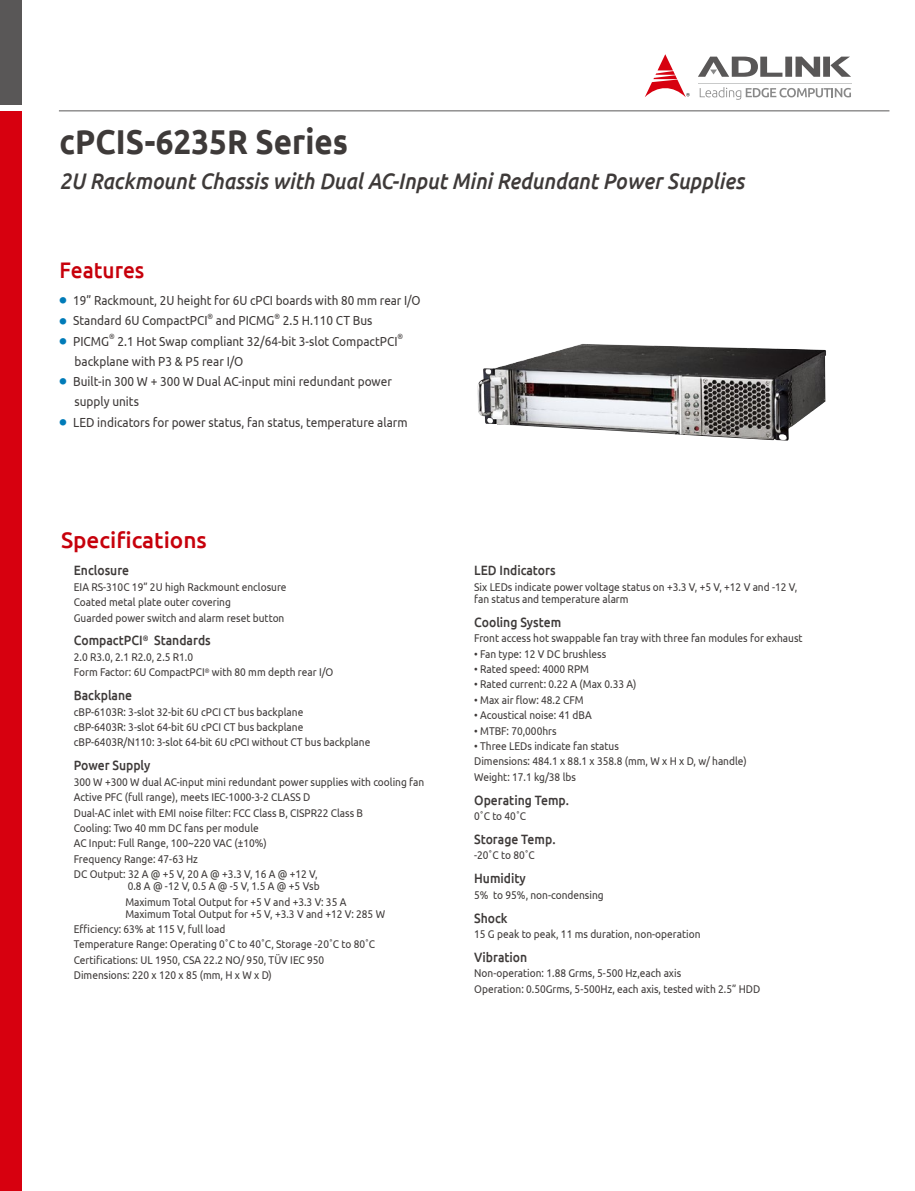
<style>
.page{position:relative;width:915px;height:1191px;background:#fff}
.page>*{position:absolute;margin:0;border:0;box-sizing:border-box;transform-origin:0 0}
.t1{font:700 34.5px "Ubuntu";color:#3e3a39;scale:.91 1}
.t2{font:italic 500 22.5px "Ubuntu";color:#3e3a39;scale:.91 1}
.t3{font:500 22.5px "Ubuntu";color:#c7000b}
.t4{font:500 22.5px "Ubuntu";color:#c7000b;scale:.93 1}
.t5{font:500 13.5px "Ubuntu";color:#3e3a39;scale:.9 1}
.t6{font:13.2px/20.2px "Ubuntu";color:#3e3a39;scale:.9 1}
.t7{font:13.2px "Ubuntu";color:#3e3a39;scale:.89 1}
.t8{font:11.25px/15.5px "Ubuntu";color:#3e3a39;scale:.9 1}
.t9{font:7.65px "Ubuntu";color:#3e3a39;scale:.9 1}
.s1{font-family:"Adobe Ming Std";font-weight:300;font-size:7.2px;color:#007bb8}
</style>
<div class="page">
<div style="left:0;top:111px;width:21px;height:1080px;background:#d7000f"></div>
<div style="left:0;top:0;width:21px;height:104px;background:#595757"></div>
<svg style="left:698px;top:57px;width:152px;height:20px"></svg>
<svg style="left:645px;top:54px;width:44px;height:43px"></svg>
<svg style="left:699px;top:87px;width:151px;height:13px"></svg>
<hr style="left:697px;top:83px;width:154px;height:1px;background:#c9caca">
<hr style="left:59px;top:110px;width:830px;height:1px;background:#595757">
<img style="left:477px;top:344px;width:349px;height:97px">
<h1 class="t1" style="left:60px;top:120px;width:318px">cPCIS-6235R Series</h1>
<h2 class="t2" style="left:60px;top:168px;width:753px">2U Rackmount Chassis with Dual AC-Input Mini Redundant Power Supplies</h2>
<h2 class="t4" style="left:60px;top:255px;width:93px">Features</h2>
<p class="t7" style="left:60px;top:292px;width:407px"><span class="s1">●</span> 19” Rackmount, 2U height for 6U cPCI boards with 80 mm rear I/O</p>
<p class="t6" style="left:60px;top:310px;width:166px"><span class="s1">●</span> Standard 6U CompactPCI</p>
<p class="t9" style="left:207px;top:312px;width:8px">®</p>
<p class="t6" style="left:216px;top:310px;width:67px">and PICMG</p>
<p class="t9" style="left:274px;top:312px;width:8px">®</p>
<p class="t6" style="left:283px;top:310px;width:101px">2.5 H.110 CT Bus</p>
<p class="t6" style="left:60px;top:330px;width:57px"><span class="s1">●</span> PICMG</p>
<p class="t9" style="left:109px;top:332px;width:8px">®</p>
<p class="t6" style="left:117px;top:330px;width:312px">2.1 Hot Swap compliant 32/64-bit 3-slot CompactPCI</p>
<p class="t9" style="left:397px;top:332px;width:8px">®</p>
<p class="t6" style="left:75px;top:351px;width:189px">backplane with P3 &amp; P5 rear I/O</p>
<p class="t6" style="left:75px;top:371px;width:354px;text-indent:-15px"><span class="s1">●</span> Built-in 300 W + 300 W Dual AC-input mini redundant power supply units</p>
<p class="t6" style="left:60px;top:411px;width:388px"><span class="s1">●</span> LED indicators for power status, fan status, temperature alarm</p>
<h2 class="t3" style="left:61px;top:525px;width:147px">Specifications</h2>
<p class="t5" style="left:74px;top:562px;width:63px">Enclosure</p>
<p class="t8" style="left:74px;top:578px;width:238px">EIA RS-310C 19” 2U high Rackmount enclosure<br>Coated metal plate outer covering<br>Guarded power switch and alarm reset button</p>
<p class="t5" style="left:74px;top:632px;width:154px">CompactPCI<sup>®</sup> Standards</p>
<p class="t8" style="left:74px;top:649px;width:290px">2.0 R3.0, 2.1 R2.0, 2.5 R1.0<br>Form Factor: 6U CompactPCI<sup>®</sup> with 80 mm depth rear I/O</p>
<p class="t5" style="left:74px;top:687px;width:66px">Backplane</p>
<p class="t8" style="left:74px;top:703px;width:331px">cBP-6103R: 3-slot 32-bit 6U cPCI CT bus backplane<br>cBP-6403R: 3-slot 64-bit 6U cPCI CT bus backplane cBP-6403R/N110: 3-slot 64-bit 6U cPCI without CT bus backplane</p>
<p class="t5" style="left:74px;top:757px;width:87px">Power Supply</p>
<p class="t8" style="left:74px;top:773px;width:391px">300 W +300 W dual AC-input mini redundant power supplies with cooling fan Active PFC (full range), meets IEC-1000-3-2 CLASS D<br>Dual-AC inlet with EMI noise filter: FCC Class B, CISPR22 Class B<br>Cooling: Two 40 mm DC fans per module<br>AC Input: Full Range, 100~220 VAC (±10%)<br>Frequency Range: 47-63 Hz<br>DC Output: 32 A @ +5 V, 20 A @ +3.3 V, 16 A @ +12 V,</p>
<p class="t8" style="left:125px;top:878px;width:247px">0.8 A @ -12 V, 0.5 A @ -5 V, 1.5 A @ +5 Vsb<br>Maximum Total Output for +5 V and +3.3 V: 35 A</p>
<p class="t8" style="left:74px;top:905px;width:347px;text-indent:51px">Maximum Total Output for +5 V, +3.3 V and +12 V: 285 W Efficiency: 63% at 115 V, full load<br>Temperature Range: Operating 0˚C to 40˚C, Storage -20˚C to 80˚C Certifications: UL 1950, CSA 22.2 NO/ 950, TÜV IEC 950<br>Dimensions: 220 x 120 x 85 (mm, H x W x D)</p>
<p class="t5" style="left:474px;top:562px;width:92px">LED Indicators</p>
<p class="t8" style="left:474px;top:580px;width:360px;line-height:12px">Six LEDs indicate power voltage status on +3.3 V, +5 V, +12 V and -12 V, fan status and temperature alarm</p>
<p class="t5" style="left:474px;top:613px;width:98px">Cooling System</p>
<p class="t8" style="left:474px;top:630px;width:366px">Front access hot swappable fan tray with three fan modules for exhaust</p>
<p class="t8" style="left:474px;top:645px;width:148px">• Fan type: 12 V DC brushless</p>
<p class="t8" style="left:474px;top:661px;width:129px">• Rated speed: 4000 RPM</p>
<p class="t8" style="left:474px;top:676px;width:182px">• Rated current: 0.22 A (Max 0.33 A)</p>
<p class="t8" style="left:474px;top:691px;width:123px">• Max air flow: 48.2 CFM</p>
<p class="t8" style="left:474px;top:707px;width:132px">• Acoustical noise: 41 dBA</p>
<p class="t8" style="left:474px;top:722px;width:93px">• MTBF: 70,000hrs</p>
<p class="t8" style="left:474px;top:738px;width:304px">• Three LEDs indicate fan status<br>Dimensions: 484.1 x 88.1 x 358.8 (mm, W x H x D, w/ handle)<br>Weight: 17.1 kg/38 lbs</p>
<p class="t5" style="left:474px;top:791px;width:107px">Operating Temp.</p>
<p class="t8" style="left:474px;top:808px;width:59px">0˚C to 40˚C</p>
<p class="t5" style="left:474px;top:830px;width:92px">Storage Temp.</p>
<p class="t8" style="left:474px;top:847px;width:69px">-20˚C to 80˚C</p>
<p class="t5" style="left:474px;top:870px;width:59px">Humidity</p>
<p class="t8" style="left:474px;top:886px;width:145px">5% to 95%, non-condensing</p>
<p class="t5" style="left:474px;top:909px;width:39px">Shock</p>
<p class="t8" style="left:474px;top:926px;width:253px">15 G peak to peak, 11 ms duration, non-operation</p>
<p class="t5" style="left:474px;top:948px;width:60px">Vibration</p>
<p class="t8" style="left:474px;top:965px;width:319px">Non-operation: 1.88 Grms, 5-500 Hz,each axis<br>Operation: 0.50Grms, 5-500Hz, each axis, tested with 2.5” HDD</p>
</div>
